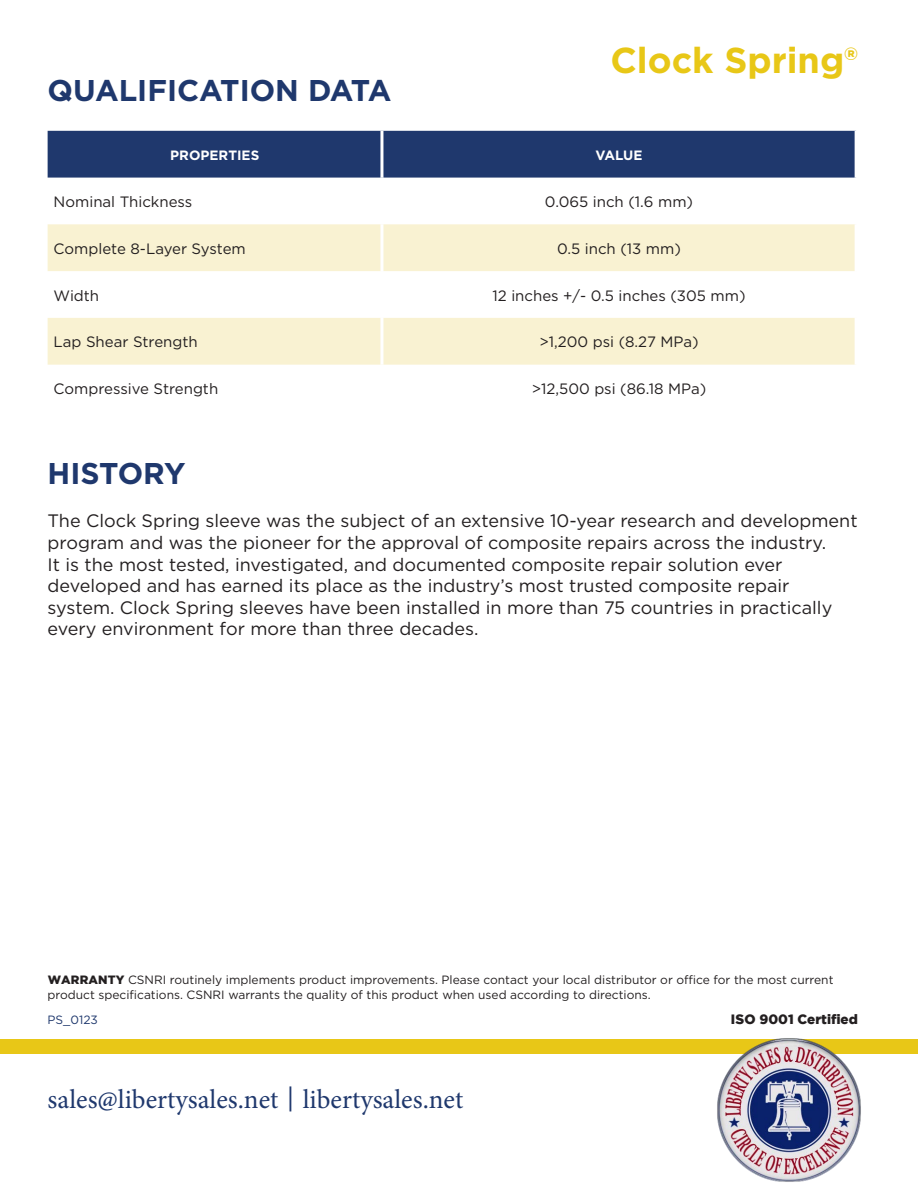
<style>
.page{position:relative;width:918px;height:1188px;background:#fff}
.page>*{position:absolute;margin:0;border:0;box-sizing:border-box;transform-origin:0 0}
.t1{font:700 36px "Gotham";color:#e8c717}
.t2{font:700 30px "Gotham";color:#1f386d}
.t3{font:27px "Minion Pro";color:#1f386d}
.t4{font:18px/21.6px "Gotham";color:#231f20}
.t5{font:15px "Gotham";color:#231f20}
.t6{font:900 13.5px "Gotham";color:#231f20}
.t7{font:700 13.5px "Gotham";color:#fff}
.t8{font:12px/14.4px "Gotham";color:#231f20}
.t9{font:12px "Gotham";color:#1f386d}
.s1{font-weight:900}
.s2{font-family:"Gotham"}
</style>
<div class="page">
<div style="left:0;top:1039px;width:918px;height:15px;background:#e8c717"></div>
<div style="left:48px;top:131px;width:807px;height:47px;background:#1f386d"></div>
<svg style="left:48px;top:224px;width:807px;height:141px;fill:#f9f2d2"></svg>
<hr style="left:380px;top:131px;width:3px;height:47px;background:#fff">
<hr style="left:380px;top:224px;width:3px;height:47px;background:#fff">
<hr style="left:380px;top:271px;width:3px;height:47px;background:#fff">
<hr style="left:380px;top:318px;width:3px;height:47px;background:#fff">
<img style="left:717px;top:1038px;width:144px;height:144px">
<p class="t2" style="left:48px;top:71px;width:345px">QUALIFICATION DATA</p>
<p class="t1" style="left:610px;top:37px;width:249px">Clock Spring®</p>
<p class="t7" style="left:170px;top:146px;width:91px">PROPERTIES</p>
<p class="t7" style="left:596px;top:146px;width:48px">VALUE</p>
<p class="t5" style="left:54px;top:192px;width:140px">Nominal Thickness</p>
<p class="t5" style="left:545px;top:192px;width:150px">0.065 inch (1.6 mm)</p>
<p class="t5" style="left:54px;top:239px;width:194px">Complete 8-Layer System</p>
<p class="t5" style="left:557px;top:239px;width:125px">0.5 inch (13 mm)</p>
<p class="t5" style="left:54px;top:286px;width:47px">Width</p>
<p class="t5" style="left:493px;top:286px;width:255px">12 inches +/- 0.5 inches (305 mm)</p>
<p class="t5" style="left:54px;top:332px;width:146px">Lap Shear Strength</p>
<p class="t5" style="left:539px;top:332px;width:161px">&gt;1,200 psi (8.27 MPa)</p>
<p class="t5" style="left:54px;top:379px;width:166px">Compressive Strength</p>
<p class="t5" style="left:532px;top:379px;width:176px">&gt;12,500 psi (86.18 MPa)</p>
<p class="t2" style="left:48px;top:453px;width:140px">HISTORY</p>
<p class="t4" style="left:48px;top:510px;width:812px">The Clock Spring sleeve was the subject of an extensive 10-year research and development program and was the pioneer for the approval of composite repairs across the industry.<br>It is the most tested, investigated, and documented composite repair solution ever developed and has earned its place as the industry’s most trusted composite repair system. Clock Spring sleeves have been installed in more than 75 countries in practically every environment for more than three decades.</p>
<p class="t8" style="left:48px;top:973px;width:787px"><span class="s1">WARRANTY</span> CSNRI routinely implements product improvements. Please contact your local distributor or office for the most current product specifications. CSNRI warrants the quality of this product when used according to directions.</p>
<p class="t9" style="left:48px;top:1012px;width:52px">PS_0123</p>
<p class="t6" style="left:731px;top:1012px;width:129px">ISO 9001 Certified</p>
<p class="t3" style="left:48px;top:1081px;width:417px">sales@libertysales.net <span class="s2">|</span> libertysales.net</p>
</div>
